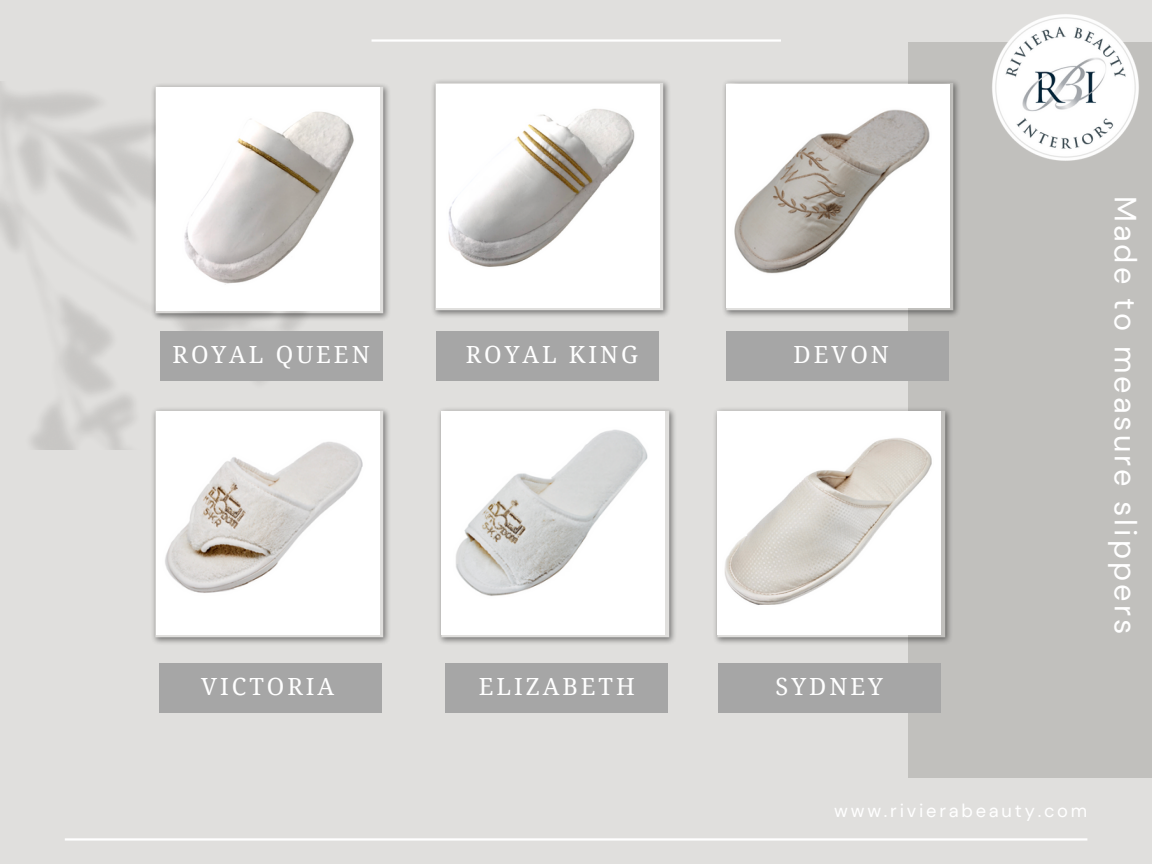
<style>
.page{position:relative;width:1152px;height:864px;background:#e0dfdd}
.page>*{position:absolute;margin:0;border:0;box-sizing:border-box;transform-origin:0 0}
.t1{font:30.6px "DM Sans";letter-spacing:.1em;color:#fff}
.t2{font:23.7px "Noto Serif";letter-spacing:.125em;color:#fff}
.t3{font:18.3px "DM Sans";letter-spacing:.15em;color:#fff}
</style>
<div class="page">
<div style="left:908px;top:42px;width:244px;height:736px;background:#c1c0bd"></div>
<img style="left:992px;top:14px;width:147px;height:147px">
<hr style="left:65px;top:838px;width:1022px;height:3px;background:#fff">
<hr style="left:372px;top:39px;width:409px;height:3px;background:#fff">
<img style="left:151px;top:83px;width:238px;height:239px">
<img style="left:156px;top:88px;width:223px;height:222px">
<div style="left:160px;top:331px;width:223px;height:50px;background:#a6a6a6"></div>
<img style="left:151px;top:407px;width:238px;height:236px">
<img style="left:156px;top:411px;width:223px;height:223px">
<div style="left:159px;top:663px;width:223px;height:50px;background:#a6a6a6"></div>
<img style="left:433px;top:81px;width:236px;height:235px">
<img style="left:436px;top:84px;width:223px;height:223px">
<img style="left:724px;top:81px;width:235px;height:235px">
<img style="left:726px;top:84px;width:223px;height:223px">
<div style="left:436px;top:331px;width:223px;height:50px;background:#a6a6a6"></div>
<div style="left:726px;top:331px;width:223px;height:50px;background:#a6a6a6"></div>
<img style="left:439px;top:409px;width:236px;height:234px">
<img style="left:442px;top:411px;width:223px;height:223px">
<img style="left:715px;top:409px;width:236px;height:234px">
<img style="left:718px;top:411px;width:223px;height:223px">
<div style="left:445px;top:663px;width:223px;height:50px;background:#a6a6a6"></div>
<div style="left:718px;top:663px;width:223px;height:49px;background:#a6a6a6"></div>
<p class="t2" style="left:173px;top:338px;width:199px">ROYAL QUEEN</p>
<p class="t2" style="left:466px;top:338px;width:174px">ROYAL KING</p>
<p class="t2" style="left:794px;top:338px;width:97px">DEVON</p>
<p class="t1" style="left:1145px;top:196px;width:440px;rotate:90deg">Made to measure slippers</p>
<p class="t2" style="left:201px;top:670px;width:134px">VICTORIA</p>
<p class="t2" style="left:479px;top:670px;width:158px">ELIZABETH</p>
<p class="t2" style="left:776px;top:670px;width:109px">SYDNEY</p>
<p class="t3" style="left:834px;top:798px;width:254px">www.rivierabeauty.com</p>
</div>
